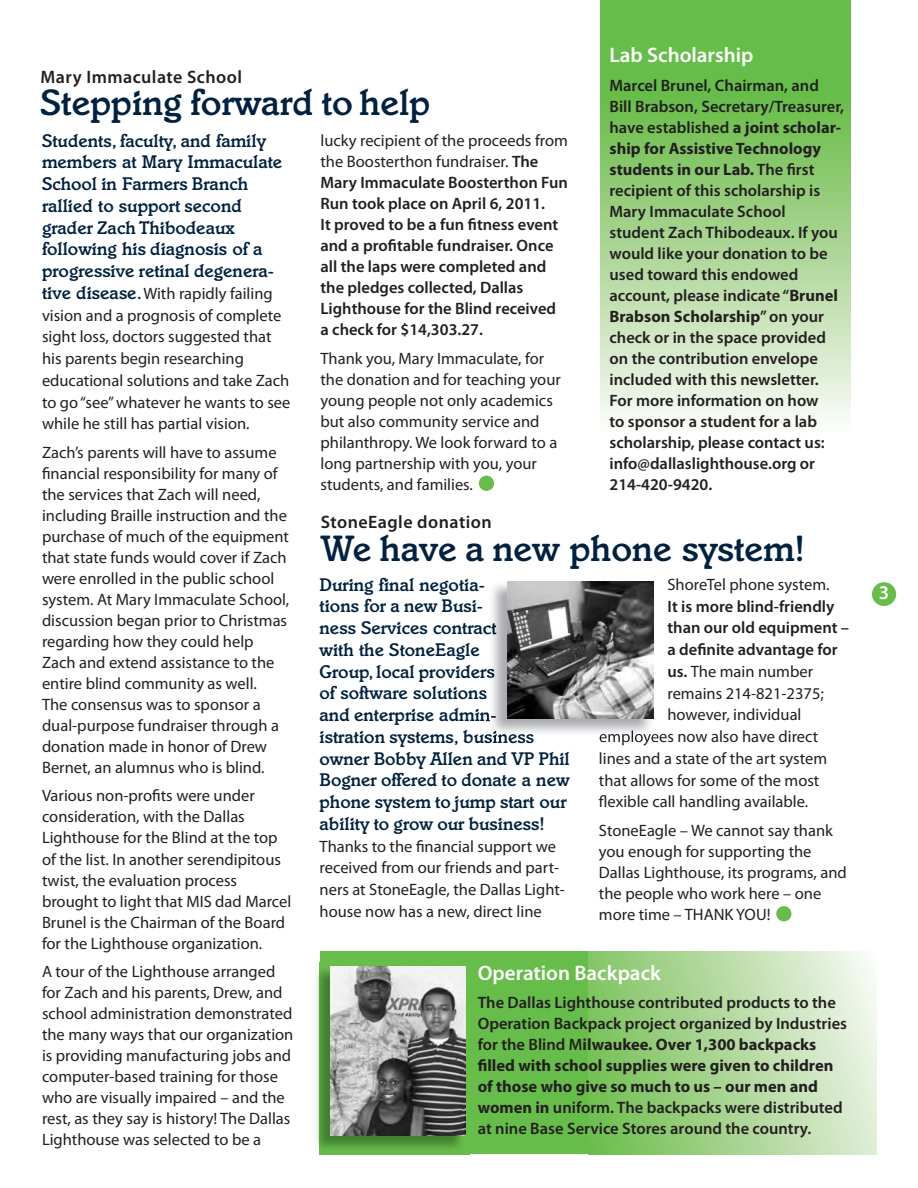
<style>
.page{position:relative;width:918px;height:1188px;background:#fff}
.page>*{position:absolute;margin:0;border:0;box-sizing:border-box;transform-origin:0 0}
.t1{font:700 58.5px "Myriad Pro";color:#67bd4a}
.t2{font:500 37.5px "Italia";color:#002140}
.t3{font:600 21px "Myriad Pro";color:#fff}
.t4{font:600 19.5px "Myriad Pro";color:#fff}
.t5{font:500 18.75px/21.8px "Italia";color:#002140}
.t6{font:600 18px "Myriad Pro";letter-spacing:.025em;color:#231f20}
.t7{font:16.5px/21px "Myriad Pro";color:#231f20}
.t8{font:600 16.5px/21px "Myriad Pro";color:#231f20}
.s1{font-weight:700}
.s2{font-family:"Italia";font-weight:500;font-size:18.75px;color:#002140}
.s3{font-weight:400}
.s4{font-weight:600}
</style>
<div class="page">
<div style="left:320px;top:951px;width:271px;height:203px;background:#67bd4a"></div>
<div style="left:872px;top:582px;width:24px;height:24px;background:#67bd4a;border-radius:50%"></div>
<div style="left:600px;top:96px;width:250px;height:335px;background:linear-gradient(to bottom,#69ba46,#fafaf7)"></div>
<div style="left:600px;top:0;width:250px;height:97px;background:#67bd4a"></div>
<svg style="left:589px;top:951px;width:287px;height:203px;background:#b0d89c"></svg>
<img style="left:316px;top:963px;width:154px;height:192px">
<img style="left:330px;top:967px;width:136px;height:169px">
<img style="left:485px;top:581px;width:169px;height:160px">
<img style="left:485px;top:730px;width:40px;height:11px">
<img style="left:600px;top:730px;width:58px;height:11px">
<img style="left:508px;top:581px;width:146px;height:137px">
<p class="t3" style="left:610px;top:47px;width:145px">Lab Scholarship</p>
<p class="t8" style="left:610px;top:76px;width:236px">Marcel Brunel, Chairman, and<br>Bill Brabson, Secretary/Treasurer, have established <span class="s1">a joint scholar&shy;ship for Assistive Technology students in our Lab.</span> The first recipient of this scholarship is<br>Mary Immaculate School student Zach Thibodeaux. If you would like your donation to be used toward this endowed account, please indicate “<span class="s1">Brunel<br>Brabson Scholarship</span>” on your check or in the space provided on the contribution envelope included with this newsletter.<br>For more information on how<br>to sponsor a student for a lab scholarship, please contact us: info@dallaslighthouse.org or<br>214-420-9420.</p>
<p class="t6" style="left:40px;top:70px;width:203px">Mary Immaculate School</p>
<h2 class="t2" style="left:40px;top:89px;width:391px">Stepping forward to help</h2>
<p class="t5" style="left:42px;top:131px;width:242px">Students, faculty, and family members at Mary Immaculate<br>School in Farmers Branch rallied to support second grader Zach Thibodeaux following his diagnosis of a progressive retinal degenera-</p>
<p class="t7" style="left:42px;top:284px;width:250px;line-height:21.8px"><span class="s2">tive disease.</span> With rapidly failing vision and a prognosis of complete sight loss, doctors suggested that his parents begin researching educational solutions and take Zach to go “see” whatever he wants to see while he still has partial vision.</p>
<p class="t7" style="left:42px;top:443px;width:249px">Zach’s parents will have to assume financial responsibility for many of the services that Zach will need, including Braille instruction and the purchase of much of the equipment that state funds would cover if Zach were enrolled in the public school system. At Mary Immaculate School, discussion began prior to Christmas regarding how they could help Zach and extend assistance to the entire blind community as well.<br>The consensus was to sponsor a dual-purpose fundraiser through a donation made in honor of Drew Bernet, an alumnus who is blind.</p>
<p class="t7" style="left:42px;top:787px;width:251px">Various non-profits were under consideration, with the Dallas Lighthouse for the Blind at the top of the list. In another serendipitous twist, the evaluation process brought to light that MIS dad Marcel Brunel is the Chairman of the Board for the Lighthouse organization.</p>
<p class="t7" style="left:42px;top:962px;width:253px">A tour of the Lighthouse arranged for Zach and his parents, Drew, and school administration demonstrated the many ways that our organization is providing manufacturing jobs and computer-based training for those who are visually impaired – and the rest, as they say is history! The Dallas Lighthouse was selected to be a</p>
<p class="t8" style="left:321px;top:131px;width:249px"><span class="s3">lucky recipient of the proceeds from the Boosterthon fundraiser.</span> The<br>Mary Immaculate Boosterthon Fun<br>Run took place on April 6, 2011.<br>It proved to be a fun fitness event and a profitable fundraiser. Once all the laps were completed and the pledges collected, Dallas<br>Lighthouse for the Blind received a check for $14,303.27.</p>
<p class="t7" style="left:321px;top:349px;width:242px">Thank you, Mary Immaculate, for the donation and for teaching your young people not only academics but also community service and philanthropy. We look forward to a long partnership with you, your students, and families.</p>
<h1 class="t1" style="left:477px;top:457px;width:21px">•</h1>
<p class="t6" style="left:321px;top:515px;width:173px">StoneEagle donation</p>
<h2 class="t2" style="left:321px;top:534px;width:486px">We have a new phone system!</h2>
<p class="t5" style="left:320px;top:575px;width:252px">During final negotia-<br>tions for a new Busi-<br>ness Services contract<br>with the StoneEagle<br>Group,local providers<br>of software solutions<br>and enterprise admin-<br>istration systems, business owner Bobby Allen and VP Phil<br>Bogner offered to donate a new phone system to jump start our ability to grow our business!</p>
<p class="t7" style="left:320px;top:837px;width:247px;line-height:21.8px">Thanks to the financial support we received from our friends and part&shy;ners at StoneEagle, the Dallas Light&shy;house now has a new, direct line</p>
<p class="t7" style="left:667px;top:575px;width:164px">ShoreTel phone system.</p>
<p class="t8" style="left:667px;top:597px;width:168px">It is more blind-friendly</p>
<p class="t8" style="left:667px;top:619px;width:183px">than our old equipment –</p>
<p class="t8" style="left:667px;top:640px;width:172px">a definite advantage for</p>
<p class="t7" style="left:667px;top:662px;width:147px"><span class="s4">us.</span> The main number</p>
<p class="t7" style="left:667px;top:684px;width:158px">remains 214-821-2375;</p>
<p class="t7" style="left:667px;top:706px;width:136px">however, individual</p>
<p class="t7" style="left:599px;top:727px;width:221px">employees now also have direct</p>
<p class="t7" style="left:599px;top:749px;width:230px">lines and a state of the art system</p>
<p class="t7" style="left:599px;top:771px;width:222px">that allows for some of the most</p>
<p class="t7" style="left:599px;top:793px;width:211px">flexible call handling available.</p>
<p class="t7" style="left:599px;top:821px;width:249px">StoneEagle – We cannot say thank you enough for supporting the<br>Dallas Lighthouse, its programs, and the people who work here – one more time – THANK YOU!</p>
<h1 class="t1" style="left:774px;top:887px;width:21px">•</h1>
<p class="t3" style="left:478px;top:965px;width:185px">Operation Backpack</p>
<p class="t8" style="left:478px;top:993px;width:371px">The Dallas Lighthouse contributed products to the Operation Backpack project organized by Industries for the Blind M<span class="s1">ilwaukee. Over 1,300 backpacks filled with school supplies were given to children of those who give so much to us – our men and women in</span> uniform. The backpacks were distributed at nine Base Service Stores around the country.</p>
<p class="t4" style="left:879px;top:585px;width:12px">3</p>
</div>
